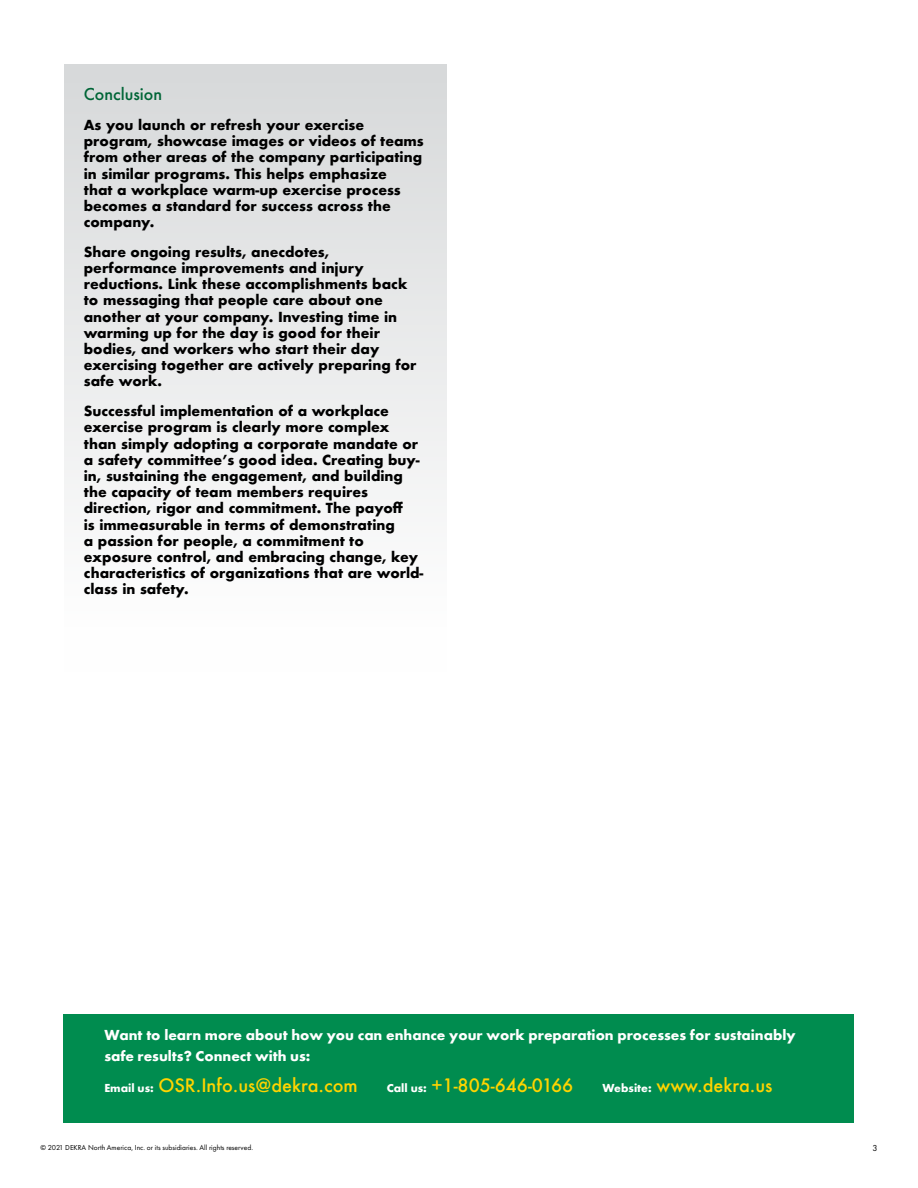
<style>
.page{position:relative;width:918px;height:1188px;background:#fff}
.page>*{position:absolute;margin:0;border:0;box-sizing:border-box;transform-origin:0 0}
.t1{font:500 18px "Futura";color:#ffd400}
.t2{font:500 18px "Futura PT";color:#006536}
.t3{font:15px/21.1px "Futura T Bold";color:#fff}
.t4{font:700 13.5px/16.2px "Futura";color:#000}
.t5{font:9px "Futura PT";color:#000}
.t6{font:7.5px "Futura PT";color:#000}
.s1{font-family:"Futura T Bold";font-weight:400;font-size:12px;color:#fff}
</style>
<div class="page">
<div style="left:64px;top:64px;width:382px;height:608px;background:linear-gradient(to bottom,#d6d8d9,#fff)"></div>
<div style="left:64px;top:1014px;width:790px;height:109px;background:#008c4f"></div>
<h1 class="t2" style="left:84px;top:83px;width:80px">Conclusion</h1>
<p class="t4" style="left:84px;top:117px;width:342px">As you launch or refresh your exercise program, showcase images or videos of teams from other areas of the company participating in similar programs. This helps emphasize<br>that a workplace warm-up exercise process becomes a standard for success across the company.</p>
<p class="t4" style="left:84px;top:244px;width:334px">Share ongoing results, anecdotes, performance improvements and injury reductions. Link these accomplishments back to messaging that people care about one another at your company. Investing time in warming up for the day is good for their bodies, and workers who start their day exercising together are actively preparing for safe work.</p>
<p class="t4" style="left:84px;top:403px;width:341px">Successful implementation of a workplace exercise program is clearly more complex than simply adopting a corporate mandate or a safety committee’s good idea. Creating buy&shy;in, sustaining the engagement, and building the capacity of team members requires direction, rigor and commitment. The payoff<br>is immeasurable in terms of demonstrating<br>a passion for people, a commitment to exposure control, and embracing change, key characteristics of organizations that are world&shy;class in safety.</p>
<p class="t3" style="left:104px;top:1025px;width:693px">Want to learn more about how you can enhance your work preparation processes for sustainably safe results? Connect with us:</p>
<h1 class="t1" style="left:104px;top:1073px;width:255px"><span class="s1">Email us:</span> OSR.Info.us@dekra.com</h1>
<h1 class="t1" style="left:387px;top:1073px;width:188px"><span class="s1">Call us:</span> +1-805-646-0166</h1>
<h1 class="t1" style="left:603px;top:1073px;width:172px"><span class="s1">Website:</span> www.dekra.us</h1>
<p class="t6" style="left:40px;top:1143px;width:214px">© 2021 DEKRA North America, Inc. or its subsidiaries. All rights reserved.</p>
<p class="t5" style="left:872px;top:1142px;width:7px">3</p>
</div>
